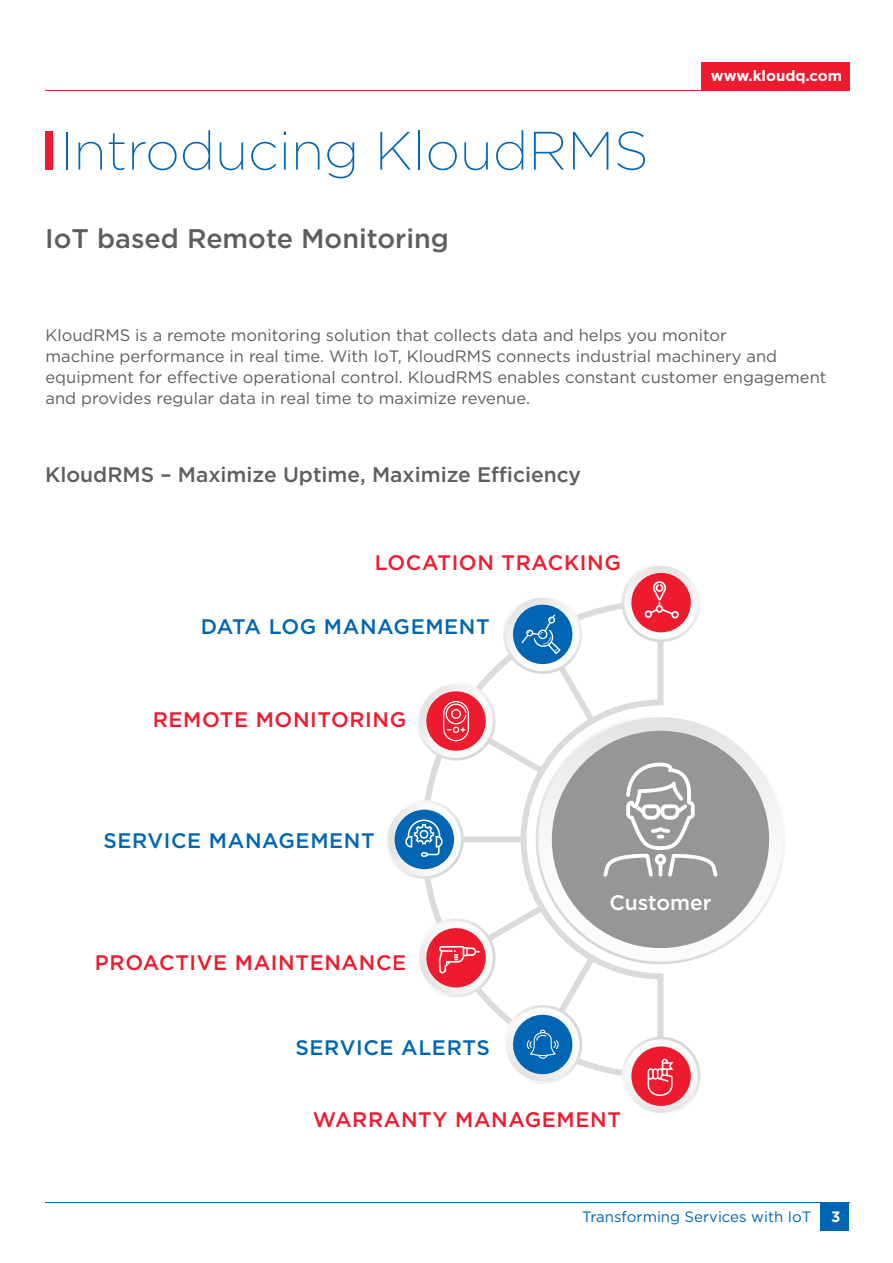
<style>
.page{position:relative;width:893px;height:1263px;background:#fff}
.page>*{position:absolute;margin:0;border:0;box-sizing:border-box;transform-origin:0 0}
.t1{font:200 54px "Gotham";color:#0066b3}
.t2{font:500 27px "Gotham";color:#5d5e5e}
.t3{font:500 21px "Gotham";letter-spacing:.03em;color:#ee1b2f}
.t4{font:500 21px "Gotham";letter-spacing:.03em;color:#0066b3}
.t5{font:500 21px "Gotham";color:#5d5e5e}
.t6{font:500 21px "Gotham";color:#fff}
.t7{font:16.5px/21px "Gotham";color:#5d5e5e}
.t8{font:15px "Gotham";color:#0066b3}
.t9{font:700 15px "Gotham";color:#fff}
</style>
<div class="page">
<div style="left:701px;top:62px;width:149px;height:29px;background:#ee1b2f"></div>
<hr style="left:46px;top:90px;width:804px;height:1px;background:#ee1b2f">
<hr style="left:45px;top:1202px;width:804px;height:1px;background:#0066b3">
<div style="left:820px;top:1202px;width:29px;height:29px;background:#0066b3"></div>
<div style="left:46px;top:131px;width:7px;height:39px;background:#ee1b2f"></div>
<svg style="left:424px;top:877px;width:240px;height:199px"></svg>
<svg style="left:623px;top:564px;width:76px;height:77px"></svg>
<div style="left:631px;top:573px;width:60px;height:59px;background:#ee1b2f;border-radius:50%"></div>
<svg style="left:386px;top:801px;width:76px;height:76px"></svg>
<div style="left:385px;top:800px;width:79px;height:79px;border:3px solid #fff;border-radius:50%"></div>
<div style="left:395px;top:810px;width:59px;height:59px;background:#0066b3;border-radius:50%"></div>
<svg style="left:623px;top:1038px;width:76px;height:76px;fill:#f5f5f5"></svg>
<div style="left:622px;top:1037px;width:79px;height:79px;border:3px solid #fff;border-radius:50%"></div>
<div style="left:631px;top:1046px;width:60px;height:60px;background:#ee1b2f;border-radius:50%"></div>
<svg style="left:537px;top:716px;width:247px;height:247px"></svg>
<div style="left:552px;top:731px;width:217px;height:217px;background:#969696;border-radius:50%"></div>
<svg style="left:405px;top:581px;width:313px;height:296px"></svg>
<svg style="left:419px;top:900px;width:181px;height:184px"></svg>
<svg style="left:648px;top:1059px;width:25px;height:37px"></svg>
<h1 class="t1" style="left:60px;top:126px;width:590px">Introducing KloudRMS</h1>
<h2 class="t2" style="left:45px;top:226px;width:405px">IoT based Remote Monitoring</h2>
<p class="t9" style="left:711px;top:69px;width:133px">www.kloudq.com</p>
<p class="t7" style="left:46px;top:326px;width:782px">KloudRMS is a remote monitoring solution that collects data and helps you monitor<br>machine performance in real time. With IoT, KloudRMS connects industrial machinery and equipment for effective operational control. KloudRMS enables constant customer engagement and provides regular data in real time to maximize revenue.</p>
<p class="t5" style="left:45px;top:465px;width:537px">KloudRMS – Maximize Uptime, Maximize Efficiency</p>
<p class="t3" style="left:375px;top:553px;width:248px">LOCATION TRACKING</p>
<p class="t4" style="left:201px;top:618px;width:290px">DATA LOG MANAGEMENT</p>
<p class="t3" style="left:153px;top:710px;width:255px">REMOTE MONITORING</p>
<p class="t4" style="left:103px;top:831px;width:273px">SERVICE MANAGEMENT</p>
<p class="t3" style="left:95px;top:953px;width:313px">PROACTIVE MAINTENANCE</p>
<p class="t4" style="left:295px;top:1038px;width:196px">SERVICE ALERTS</p>
<p class="t6" style="left:609px;top:893px;width:104px">Customer</p>
<p class="t3" style="left:313px;top:1110px;width:310px">WARRANTY MANAGEMENT</p>
<p class="t8" style="left:582px;top:1209px;width:231px">Transforming Services with IoT</p>
<p class="t9" style="left:831px;top:1210px;width:11px">3</p>
</div>
